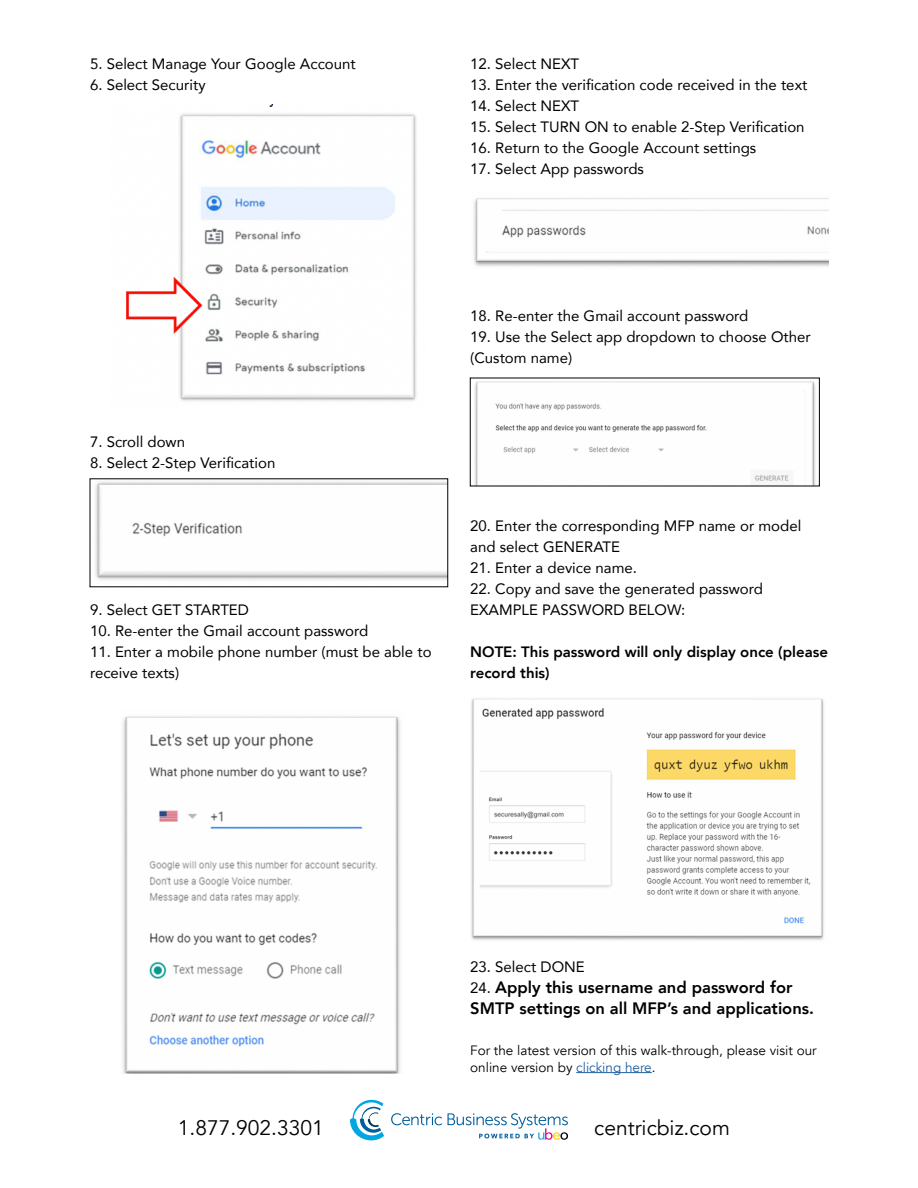
<style>
.page{position:relative;width:918px;height:1188px;background:#fff}
.page>*{position:absolute;margin:0;border:0;box-sizing:border-box;transform-origin:0 0}
.t1{font:21px "Avenir";color:#000}
.t2{font:800 16.5px/21px "Avenir";color:#000}
.t3{font:15px/21px "Avenir";color:#000}
.t4{font:800 15px/21px "Avenir";color:#000}
.t5{font:13.5px/16.2px "Avenir";color:#000}
.s1{font-weight:400;font-size:15px}
.s2{color:#215e9e}
</style>
<div class="page">
<img style="left:126px;top:105px;width:291px;height:296px">
<img style="left:95px;top:481px;width:351px;height:99px">
<img style="left:123px;top:716px;width:277px;height:357px">
<img style="left:474px;top:198px;width:355px;height:69px">
<img style="left:474px;top:381px;width:342px;height:103px">
<img style="left:471px;top:698px;width:353px;height:242px">
<hr style="left:576px;top:1072px;width:76px;height:1px;background:#215e9e">
<svg style="left:350px;top:1100px;width:34px;height:40px"></svg>
<svg style="left:391px;top:1113px;width:177px;height:27px"></svg>
<p class="t3" style="left:90px;top:53px;width:267px">5. Select Manage Your Google Account</p>
<p class="t3" style="left:90px;top:74px;width:117px">6. Select Security</p>
<p class="t3" style="left:470px;top:53px;width:110px">12. Select NEXT</p>
<p class="t3" style="left:470px;top:74px;width:339px">13. Enter the verification code received in the text</p>
<p class="t3" style="left:470px;top:95px;width:110px">14. Select NEXT</p>
<p class="t3" style="left:470px;top:116px;width:336px">15. Select TURN ON to enable 2-Step Verification</p>
<p class="t3" style="left:470px;top:137px;width:288px">16. Return to the Google Account settings</p>
<p class="t3" style="left:470px;top:158px;width:175px">17. Select App passwords</p>
<p class="t3" style="left:90px;top:431px;width:97px">7. Scroll down</p>
<p class="t3" style="left:90px;top:452px;width:187px">8. Select 2-Step Verification</p>
<p class="t3" style="left:90px;top:599px;width:160px">9. Select GET STARTED</p>
<p class="t3" style="left:90px;top:620px;width:280px">10. Re-enter the Gmail account password</p>
<p class="t3" style="left:90px;top:641px;width:343px">11. Enter a mobile phone number (must be able to receive texts)</p>
<p class="t3" style="left:470px;top:305px;width:280px">18. Re-enter the Gmail account password</p>
<p class="t3" style="left:470px;top:326px;width:342px">19. Use the Select app dropdown to choose Other (Custom name)</p>
<p class="t3" style="left:470px;top:515px;width:333px">20. Enter the corresponding MFP name or model and select GENERATE</p>
<p class="t3" style="left:470px;top:557px;width:168px">21. Enter a device name.</p>
<p class="t3" style="left:470px;top:578px;width:294px">22. Copy and save the generated password<br>EXAMPLE PASSWORD BELOW:</p>
<p class="t4" style="left:470px;top:641px;width:359px">NOTE: This password will only display once (please record this)</p>
<p class="t3" style="left:470px;top:956px;width:116px">23. Select DONE</p>
<p class="t2" style="left:470px;top:977px;width:345px"><span class="s1">24.</span> Apply this username and password for<br>SMTP settings on all MFP’s and applications.</p>
<p class="t5" style="left:470px;top:1043px;width:348px">For the latest version of this walk-through, please visit our online version by <span class="s2">clicking here</span>.</p>
<h1 class="t1" style="left:178px;top:1115px;width:147px">1.877.902.3301</h1>
<h1 class="t1" style="left:594px;top:1115px;width:137px">centricbiz.com</h1>
</div>
